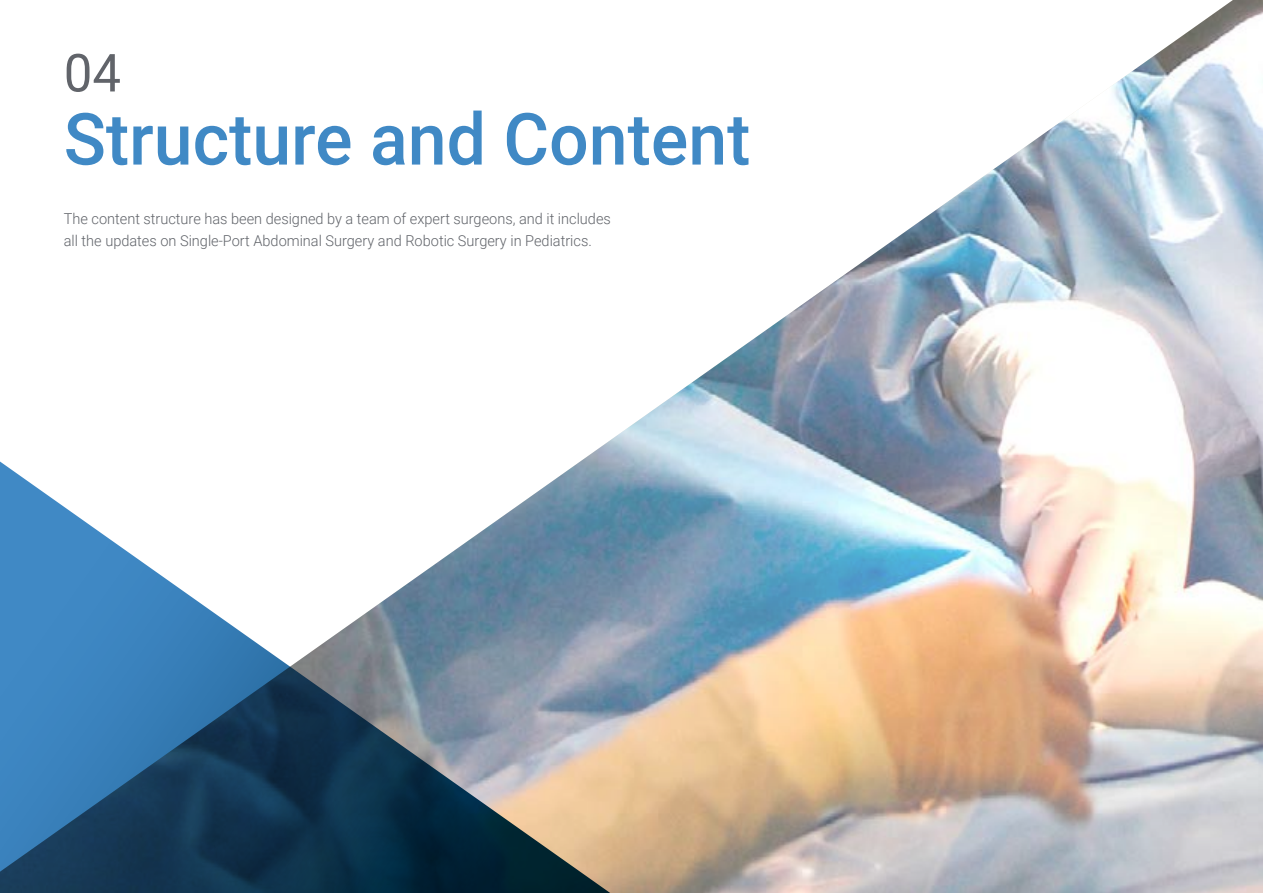
<style>
.page{position:relative;width:1263px;height:893px;background:#fff}
.page>*{position:absolute;margin:0;border:0;box-sizing:border-box;transform-origin:0 0}
.t1{font:500 72px "Roboto";color:#4089c5}
.t2{font:52.5px "Roboto";color:#61646a}
.t3{font:300 15px/22.5px "Roboto";color:#61646a}
</style>
<div class="page">
<img style="left:602px;top:0;width:661px;height:893px">
<svg style="left:0;top:446px;width:640px;height:447px"></svg>
<h2 class="t2" style="left:64px;top:36px;width:59px">04</h2>
<h1 class="t1" style="left:64px;top:89px;width:688px">Structure and Content</h1>
<p class="t3" style="left:64px;top:207px;width:549px">The content structure has been designed by a team of expert surgeons, and it includes all the updates on Single-Port Abdominal Surgery and Robotic Surgery in Pediatrics.</p>
</div>
